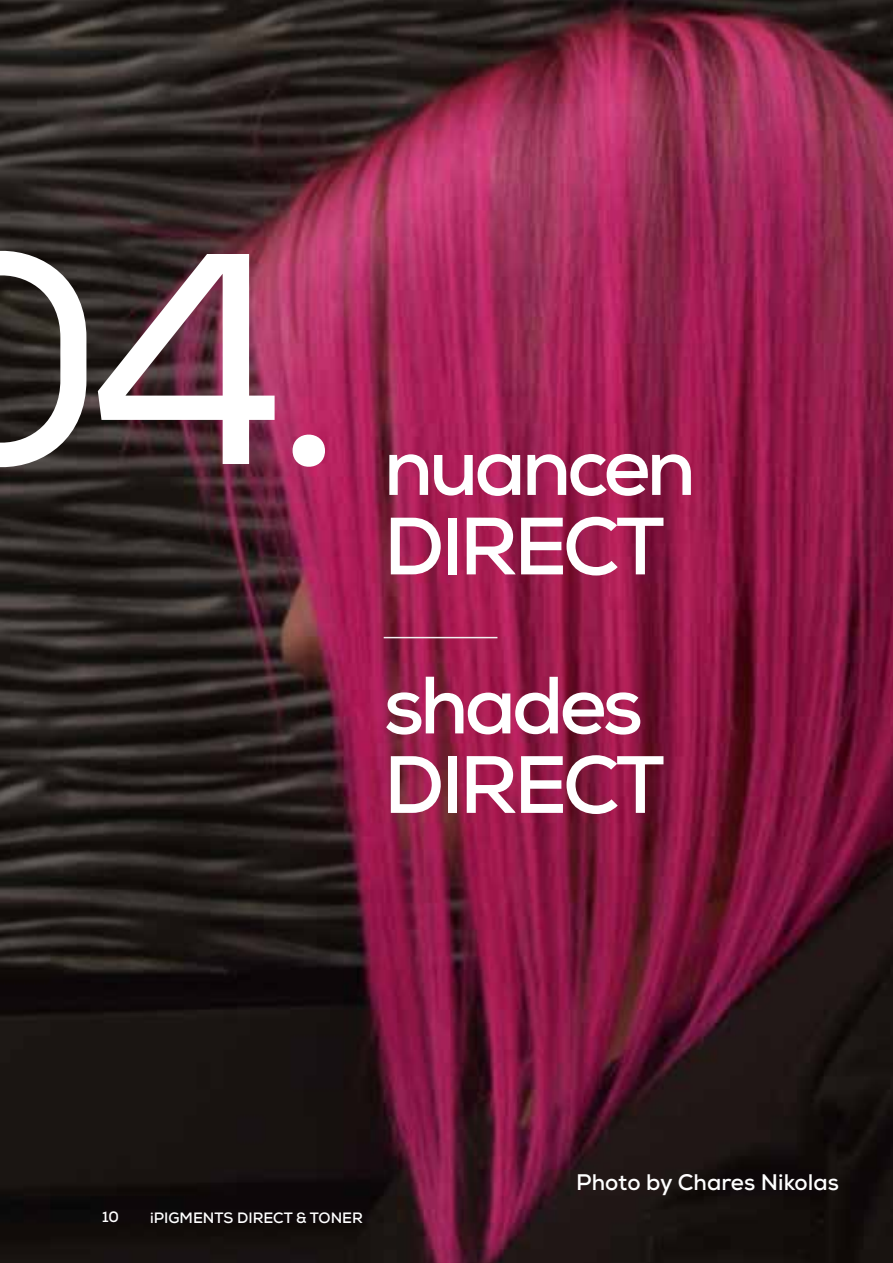
<style>
.page{position:relative;width:893px;height:1263px;background:#fff}
.page>*{position:absolute;margin:0;border:0;box-sizing:border-box;transform-origin:0 0}
.t1{font:300px "Nexa";color:#fff}
.t2{font:700 81px/79.5px "Nexa";letter-spacing:-.05em;color:#fff}
.t3{font:700 22.5px "Nexa";color:#fff}
.t4{font:700 15px "Nexa";color:#fff}
</style>
<div class="page">
<img style="left:0;top:0;width:893px;height:1263px">
<hr style="left:384px;top:637px;width:113px;height:1px;background:#f2f2f2">
<h1 class="t1" style="left:-102px;top:181px;width:448px">04.</h1>
<p class="t2" style="left:384px;top:427px;width:314px">nuancen<br>DIRECT</p>
<p class="t2" style="left:384px;top:665px;width:283px">shades<br>DIRECT</p>
<p class="t4" style="left:102px;top:1207px;width:19px">10</p>
<p class="t4" style="left:150px;top:1208px;width:214px">iPIGMENTS DIRECT &amp; TONER</p>
<p class="t3" style="left:576px;top:1168px;width:264px">Photo by Chares Nikolas</p>
</div>
